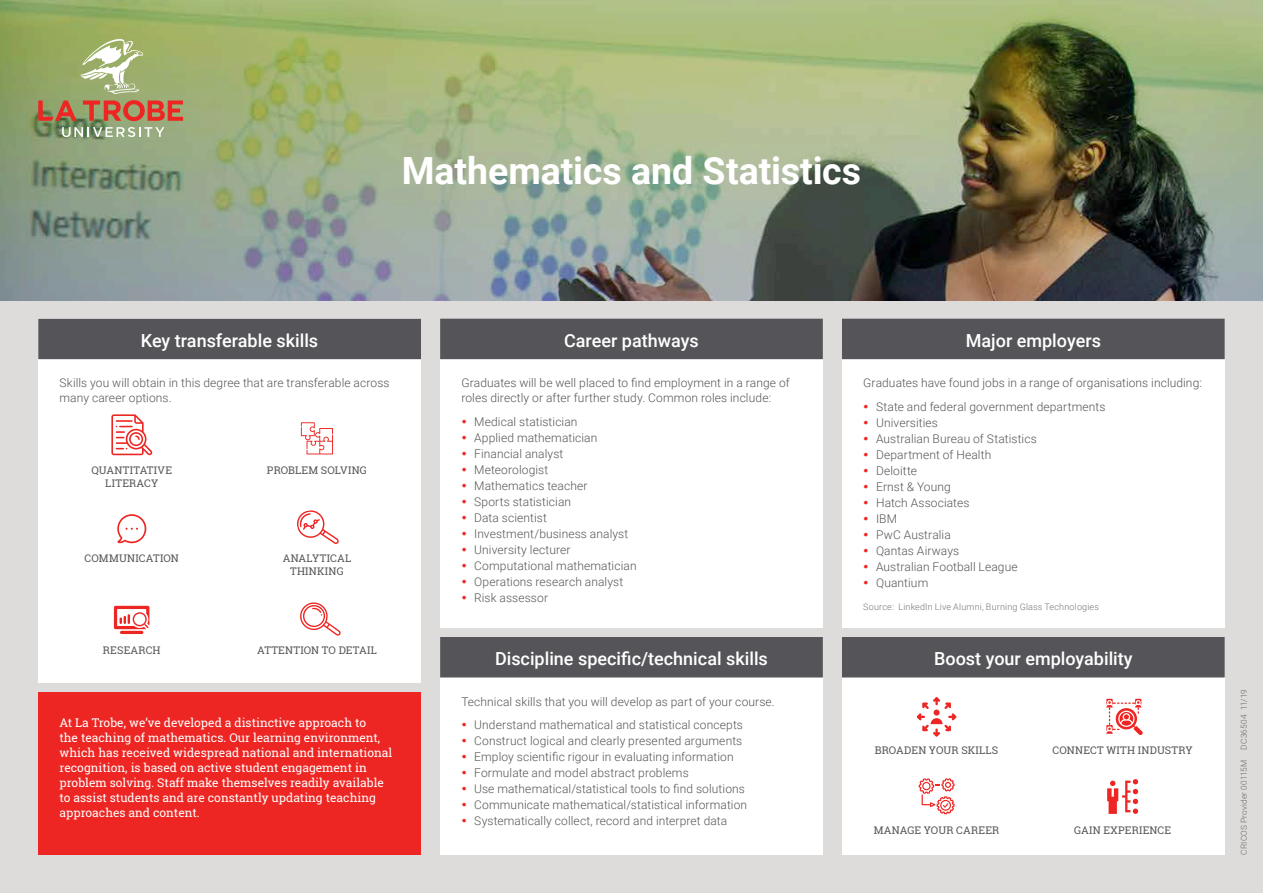
<style>
.page{position:relative;width:1263px;height:893px;background:#fff}
.page>*{position:absolute;margin:0;border:0;box-sizing:border-box;transform-origin:0 0}
.Course_title{font:700 37.5px "Roboto";letter-spacing:-.005em;color:#fff}
.Subheading_1{font:500 18px "Roboto";color:#fff}
.Body{font:300 12px/15px "Roboto";letter-spacing:.01em;color:#555559}
.Testimonial___Body{font:12px/15px "Roboto Slab";color:#fff}
.Proof_point{font:10.5px/12.6px "Roboto Slab";letter-spacing:.015em;color:#555559;text-align:center}
.Source___Disclaimer{font:300 9px "Roboto";letter-spacing:.02em;color:#75767a}
.t1{font:300 8.25px "Roboto";letter-spacing:.025em;color:#69696d}
</style>
<div class="page">
<div style="left:0;top:301px;width:1263px;height:592px;background:#dedcda"></div>
<img style="left:0;top:0;width:1263px;height:301px">
<div style="left:38px;top:693px;width:383px;height:162px;background:#ed2623"></div>
<div style="left:440px;top:637px;width:383px;height:218px;background:#fff"></div>
<div style="left:440px;top:637px;width:383px;height:40px;background:#555559"></div>
<div style="left:440px;top:319px;width:383px;height:308px;background:#fff"></div>
<div style="left:440px;top:319px;width:383px;height:40px;background:#555559"></div>
<div style="left:842px;top:319px;width:383px;height:308px;background:#fff"></div>
<div style="left:842px;top:319px;width:383px;height:40px;background:#555559"></div>
<div style="left:38px;top:319px;width:383px;height:364px;background:#fff"></div>
<div style="left:38px;top:319px;width:383px;height:40px;background:#555559"></div>
<svg style="left:117px;top:514px;width:29px;height:29px"></svg>
<svg style="left:301px;top:422px;width:32px;height:32px"></svg>
<svg style="left:38px;top:100px;width:39px;height:21px"></svg>
<svg style="left:83px;top:100px;width:100px;height:21px;background:#c2664b"></svg>
<svg style="left:62px;top:127px;width:102px;height:10px"></svg>
<svg style="left:80px;top:38px;width:63px;height:56px"></svg>
<div style="left:842px;top:637px;width:383px;height:218px;background:#fff"></div>
<div style="left:842px;top:637px;width:383px;height:40px;background:#555559"></div>
<svg style="left:1106px;top:699px;width:37px;height:36px"></svg>
<svg style="left:919px;top:778px;width:35px;height:36px"></svg>
<svg style="left:1107px;top:779px;width:31px;height:35px"></svg>
<svg style="left:917px;top:697px;width:39px;height:40px"></svg>
<svg style="left:300px;top:602px;width:41px;height:34px"></svg>
<svg style="left:111px;top:414px;width:41px;height:41px"></svg>
<svg style="left:297px;top:510px;width:42px;height:34px"></svg>
<hr style="left:120px;top:631px;width:23px;height:3px;background:#ed2623;border-radius:2px">
<svg style="left:114px;top:606px;width:35px;height:23px"></svg>
<p class="Course_title" style="left:402px;top:144px;width:461px">Mathematics and Statistics</p>
<p class="Subheading_1" style="left:141px;top:328px;width:179px">Key transferable skills</p>
<p class="Body" style="left:60px;top:375px;width:332px">Skills you will obtain in this degree that are transferable across many career options.</p>
<p class="Proof_point" style="left:91px;top:464px;width:82px">QUANTITATIVE<br>LITERACY</p>
<p class="Proof_point" style="left:267px;top:464px;width:101px">PROBLEM SOLVING</p>
<p class="Proof_point" style="left:85px;top:552px;width:96px">COMMUNICATION</p>
<p class="Proof_point" style="left:283px;top:552px;width:70px">ANALYTICAL<br>THINKING</p>
<p class="Proof_point" style="left:103px;top:643px;width:59px">RESEARCH</p>
<p class="Proof_point" style="left:257px;top:643px;width:121px">ATTENTION TO DETAIL</p>
<p class="Testimonial___Body" style="left:60px;top:715px;width:334px">At La Trobe, we’ve developed a distinctive approach to<br>the teaching of mathematics. Our learning environment, which has received widespread national and international recognition, is based on active student engagement in problem solving. Staff make themselves readily available to assist students and are constantly updating teaching approaches and content.</p>
<p class="Subheading_1" style="left:564px;top:328px;width:136px">Career pathways</p>
<p class="Body" style="left:461px;top:375px;width:330px">Graduates will be well placed to find employment in a range of roles directly or after further study. Common roles include:</p>
<p class="Body" style="left:474px;top:414px;width:105px">Medical statistician</p>
<p class="Body" style="left:474px;top:430px;width:125px">Applied mathematician</p>
<p class="Body" style="left:474px;top:446px;width:91px">Financial analyst</p>
<p class="Body" style="left:474px;top:462px;width:76px">Meteorologist</p>
<p class="Body" style="left:474px;top:478px;width:115px">Mathematics teacher</p>
<p class="Body" style="left:474px;top:494px;width:98px">Sports statistician</p>
<p class="Body" style="left:474px;top:510px;width:74px">Data scientist</p>
<p class="Body" style="left:474px;top:526px;width:156px">Investment/business analyst</p>
<p class="Body" style="left:474px;top:542px;width:98px">University lecturer</p>
<p class="Body" style="left:474px;top:558px;width:164px">Computational mathematician</p>
<p class="Body" style="left:474px;top:574px;width:151px">Operations research analyst</p>
<p class="Body" style="left:474px;top:590px;width:75px">Risk assessor</p>
<p class="Subheading_1" style="left:495px;top:646px;width:274px">Discipline specific/technical skills</p>
<p class="Body" style="left:461px;top:693px;width:315px">Technical skills that you will develop as part of your course.</p>
<p class="Body" style="left:474px;top:717px;width:270px">Understand mathematical and statistical concepts</p>
<p class="Body" style="left:474px;top:733px;width:270px">Construct logical and clearly presented arguments</p>
<p class="Body" style="left:474px;top:749px;width:261px">Employ scientific rigour in evaluating information</p>
<p class="Body" style="left:474px;top:765px;width:216px">Formulate and model abstract problems</p>
<p class="Body" style="left:474px;top:781px;width:272px">Use mathematical/statistical tools to find solutions</p>
<p class="Body" style="left:474px;top:797px;width:275px">Communicate mathematical/statistical information</p>
<p class="Body" style="left:474px;top:813px;width:255px">Systematically collect, record and interpret data</p>
<p class="Subheading_1" style="left:966px;top:328px;width:137px">Major employers</p>
<p class="Body" style="left:863px;top:375px;width:340px">Graduates have found jobs in a range of organisations including:</p>
<p class="Body" style="left:876px;top:399px;width:231px">State and federal government departments</p>
<p class="Body" style="left:876px;top:415px;width:63px">Universities</p>
<p class="Body" style="left:876px;top:431px;width:162px">Australian Bureau of Statistics</p>
<p class="Body" style="left:876px;top:447px;width:117px">Department of Health</p>
<p class="Body" style="left:876px;top:463px;width:43px">Deloitte</p>
<p class="Body" style="left:876px;top:479px;width:76px">Ernst &amp; Young</p>
<p class="Body" style="left:876px;top:495px;width:95px">Hatch Associates</p>
<p class="Body" style="left:876px;top:511px;width:23px">IBM</p>
<p class="Body" style="left:876px;top:527px;width:76px">PwC Australia</p>
<p class="Body" style="left:876px;top:543px;width:85px">Qantas Airways</p>
<p class="Body" style="left:876px;top:559px;width:143px">Australian Football League</p>
<p class="Body" style="left:876px;top:575px;width:54px">Quantium</p>
<p class="Source___Disclaimer" style="left:863px;top:601px;width:237px">Source: LinkedIn Live Alumni, Burning Glass Technologies</p>
<p class="Subheading_1" style="left:934px;top:646px;width:200px">Boost your employability</p>
<p class="Proof_point" style="left:875px;top:744px;width:125px">BROADEN YOUR SKILLS</p>
<p class="Proof_point" style="left:1052px;top:744px;width:142px">CONNECT WITH INDUSTRY</p>
<p class="Proof_point" style="left:874px;top:823px;width:127px">MANAGE YOUR CAREER</p>
<p class="Proof_point" style="left:1074px;top:823px;width:99px">GAIN EXPERIENCE</p>
<p class="t1" style="left:1238px;top:750px;width:62px;rotate:-90deg">DC36504 11/19</p>
<p class="t1" style="left:1238px;top:855px;width:96px;rotate:-90deg">CRICOS Provider 00115M</p>
</div>
